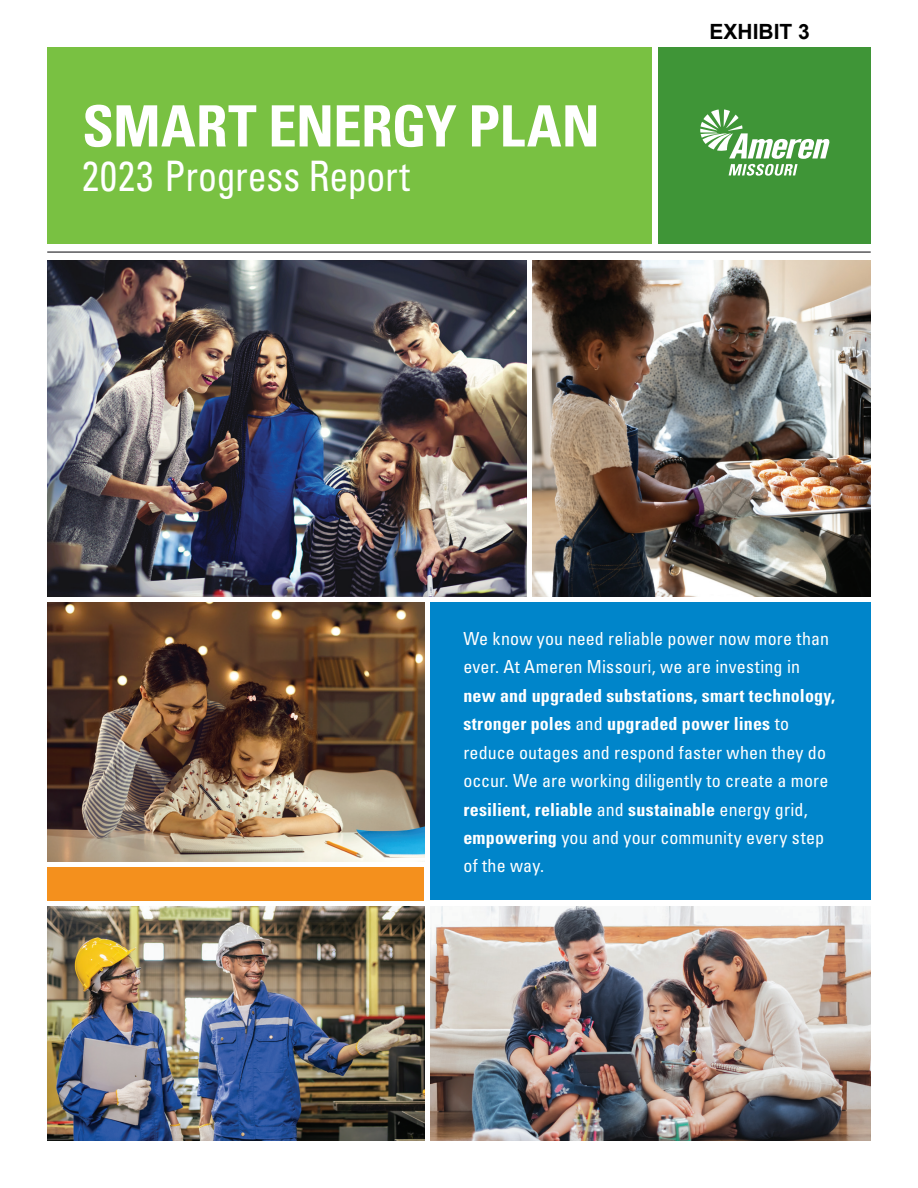
<style>
.page{position:relative;width:918px;height:1188px;background:#fff}
.page>*{position:absolute;margin:0;border:0;box-sizing:border-box;transform-origin:0 0}
.t1{font:700 condensed 57px "Univers LT Std";letter-spacing:-.01em;color:#fff}
.t2{font:condensed 42px "Univers LT Std";color:#fff;scale:.9 1}
.t3{font:700 21px "Arial";color:#000}
.t4{font:condensed 18px/28.5px "Univers LT Std";letter-spacing:.01em;color:#fff}
.s1{font-weight:700}
</style>
<div class="page">
<div style="left:658px;top:47px;width:213px;height:197px;background:#3f9537"></div>
<div style="left:47px;top:47px;width:605px;height:197px;background:#79c142"></div>
<div style="left:430px;top:603px;width:441px;height:297px;background:#0085ca"></div>
<hr style="left:47px;top:251px;width:824px;height:2px;background:#57585a">
<img style="left:431px;top:906px;width:440px;height:235px">
<img style="left:47px;top:260px;width:479px;height:337px">
<img style="left:47px;top:906px;width:377px;height:235px">
<img style="left:532px;top:260px;width:339px;height:336px">
<svg style="left:700px;top:109px;width:130px;height:67px"></svg>
<img style="left:48px;top:603px;width:376px;height:259px">
<div style="left:47px;top:867px;width:377px;height:33px;background:#f4901d"></div>
<h1 class="t1" style="left:82px;top:91px;width:519px">SMART ENERGY PLAN</h1>
<h2 class="t2" style="left:82px;top:150px;width:366px">2023 Progress Report</h2>
<p class="t3" style="left:710px;top:17px;width:102px">EXHIBIT 3</p>
<p class="t4" style="left:463px;top:624px;width:367px">We know you need reliable power now more than ever. At Ameren Missouri, we are investing in</p>
<p class="t4" style="left:463px;top:681px;width:373px"><span class="s1">new and upgraded substations, smart technology, stronger poles</span> and <span class="s1">upgraded power lines</span> to reduce outages and respond faster when they do occur. We are working diligently to create a more <span class="s1">resilient, reliable</span> and <span class="s1">sustainable</span> energy grid, <span class="s1">empowering</span> you and your community every step of the way.</p>
</div>
